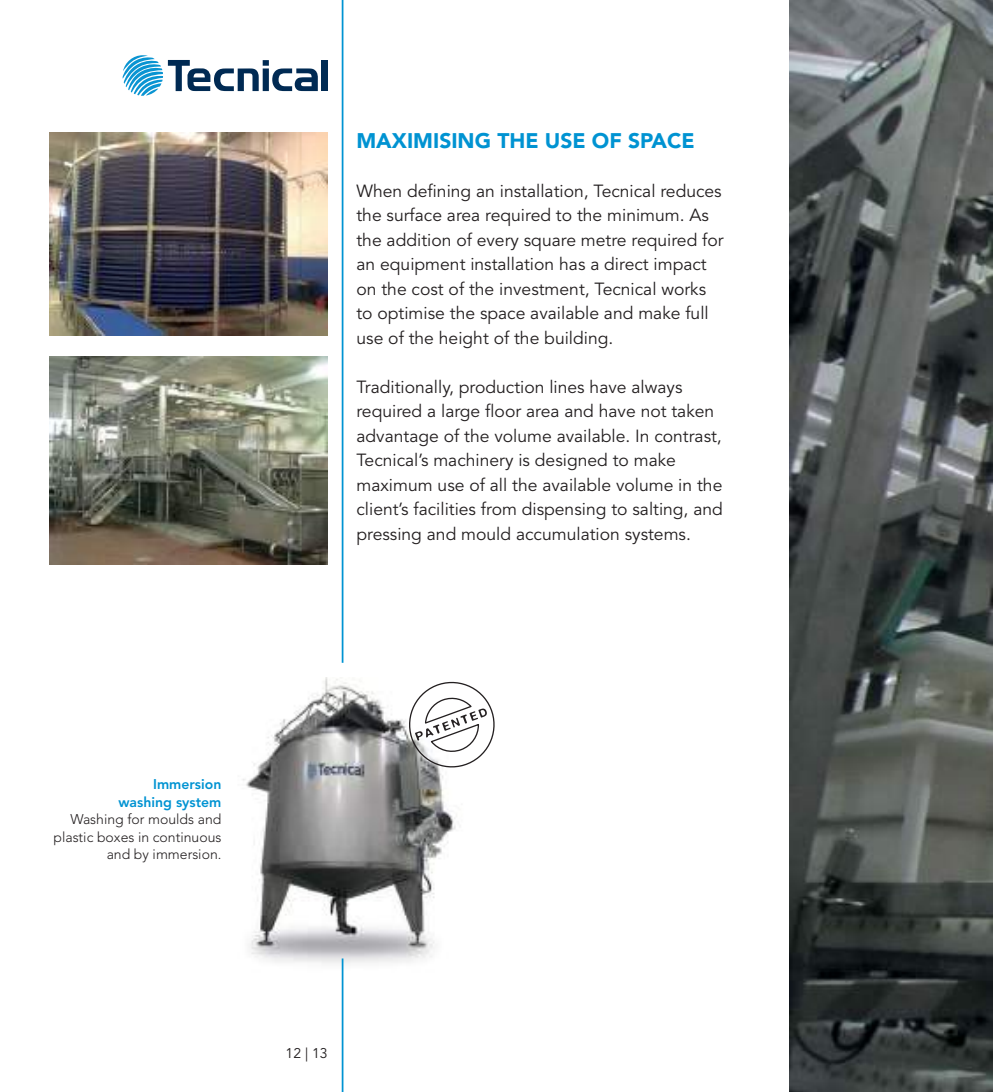
<style>
.page{position:relative;width:993px;height:1092px;background:#fff}
.page>*{position:absolute;margin:0;border:0;box-sizing:border-box;transform-origin:0 0}
.t1{font:900 21px "Avenir";color:#0093d2}
.t2{font:17.5px/24.5px "Avenir";color:#231f20}
.t3{font:300 14px/17.5px "Avenir";color:#231f20;text-align:right}
.t4{font:800 14px/17.5px "Avenir";color:#0093d2;text-align:right}
.t5{font:14px "Avenir";color:#231f20}
</style>
<div class="page">
<img style="left:789px;top:0;width:203px;height:1091px">
<img style="left:50px;top:132px;width:277px;height:204px">
<div style="left:321px;top:60px;width:7px;height:31px;background:#002a53"></div>
<svg style="left:122px;top:55px;width:196px;height:41px"></svg>
<img style="left:50px;top:356px;width:277px;height:208px">
<img style="left:242px;top:677px;width:215px;height:299px">
<hr style="left:341px;top:0;width:2px;height:662px;background:#0093d2">
<hr style="left:341px;top:958px;width:2px;height:133px;background:#0093d2">
<svg style="left:404px;top:677px;width:91px;height:94px"></svg>
<p class="t1" style="left:356px;top:132px;width:339px">MAXIMISING THE USE OF SPACE</p>
<p class="t2" style="left:356px;top:180px;width:368px">When defining an installation, Tecnical reduces the surface area required to the minimum. As the addition of every square metre required for an equipment installation has a direct impact on the cost of the investment, Tecnical works to optimise the space available and make full use of the height of the building.</p>
<p class="t2" style="left:356px;top:376px;width:368px">Traditionally, production lines have always required a large floor area and have not taken advantage of the volume available. In contrast, Tecnical’s machinery is designed to make maximum use of all the available volume in the client’s facilities from dispensing to salting, and pressing and mould accumulation systems.</p>
<p class="t4" style="left:118px;top:776px;width:104px">Immersion washing system</p>
<p class="t3" style="left:53px;top:811px;width:169px">Washing for moulds and plastic boxes in continuous and by immersion.</p>
<p class="t5" style="left:285px;top:1047px;width:44px">12 | 13</p>
</div>
